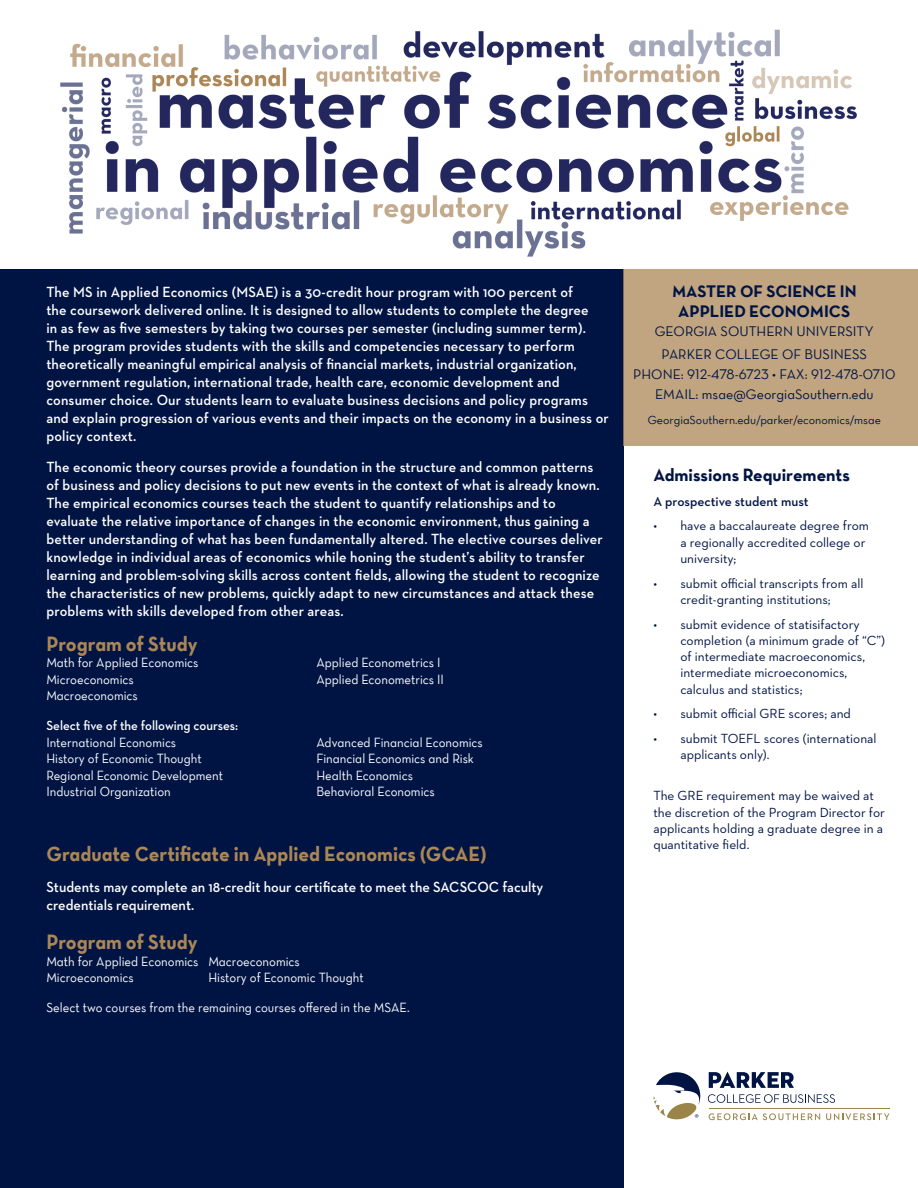
<style>
.page{position:relative;width:918px;height:1188px;background:#fff}
.page>*{position:absolute;margin:0;border:0;box-sizing:border-box;transform-origin:0 0}
.t1{font:21px "Neutra Text TF Bold Alt";color:#ac8756;scale:.95 1}
.t2{font:18px "Neutra Text TF Bold Alt";color:#001444}
.t3{font:16.95px/19.8px "Neutra Text TF Bold Alt";color:#001444;text-align:center}
.t4{font:600 15px/18px "Neutraface 2 Text";letter-spacing:.01em;color:#fff;scale:.95 1}
.t5{font:14.1px "Neutra Text Book Alt";color:#001444}
.t6{font:13.5px/16.2px "Neutraface 2 Text";color:#001444}
.t7{font:13.5px/16.5px "Neutra Text Book Alt";color:#fff;scale:.95 1}
.t8{font:600 13.5px/16.5px "Neutraface 2 Text";color:#fff;scale:.95 1}
.t9{font:600 13.5px "Neutraface 2 Text";color:#001444}
.t10{font:12px "Neutra Text Book Alt";color:#001444}
.s1{font-family:"Neutra Text Book Alt";font-weight:400}
</style>
<div class="page">
<div style="left:0;top:267px;width:623px;height:921px;background:#001444"></div>
<div style="left:623px;top:267px;width:295px;height:179px;background:#c0a580"></div>
<img style="left:0;top:29px;width:918px;height:240px">
<svg style="left:653px;top:1072px;width:48px;height:48px"></svg>
<svg style="left:709px;top:1072px;width:85px;height:16px"></svg>
<svg style="left:708px;top:1094px;width:127px;height:9px"></svg>
<svg style="left:709px;top:1113px;width:111px;height:7px"></svg>
<svg style="left:826px;top:1113px;width:63px;height:7px"></svg>
<hr style="left:709px;top:1108px;width:180px;height:1px;background:#9a8448">
<p class="t4" style="left:46px;top:283px;width:593px">The MS in Applied Economics (MSAE) is a 30-credit hour program with 100 percent of<br>the coursework delivered online. It is designed to allow students to complete the degree<br>in as few as five semesters by taking two courses per semester (including summer term).<br>The program provides students with the skills and competencies necessary to perform theoretically meaningful empirical analysis of financial markets, industrial organization, government regulation, international trade, health care, economic development and consumer choice. Our students learn to evaluate business decisions and policy programs and explain progression of various events and their impacts on the economy in a business or policy context.</p>
<p class="t4" style="left:46px;top:458px;width:587px">The economic theory courses provide a foundation in the structure and common patterns of business and policy decisions to put new events in the context of what is already known.<br>The empirical economics courses teach the student to quantify relationships and to evaluate the relative importance of changes in the economic environment, thus gaining a better understanding of what has been fundamentally altered. The elective courses deliver knowledge in individual areas of economics while honing the student’s ability to transfer learning and problem-solving skills across content fields, allowing the student to recognize the characteristics of new problems, quickly adapt to new circumstances and attack these problems with skills developed from other areas.</p>
<p class="t1" style="left:46px;top:631px;width:160px">Program of Study</p>
<p class="t7" style="left:46px;top:654px;width:162px">Math for Applied Economics</p>
<p class="t7" style="left:316px;top:654px;width:132px">Applied Econometrics I</p>
<p class="t7" style="left:46px;top:671px;width:93px">Microeconomics</p>
<p class="t7" style="left:316px;top:671px;width:136px">Applied Econometrics II</p>
<p class="t7" style="left:46px;top:687px;width:98px">Macroeconomics</p>
<p class="t8" style="left:46px;top:717px;width:203px">Select five of the following courses:<br><span class="s1">International Economics</span></p>
<p class="t7" style="left:316px;top:734px;width:177px">Advanced Financial Economics</p>
<p class="t7" style="left:46px;top:750px;width:165px">History of Economic Thought</p>
<p class="t7" style="left:316px;top:750px;width:167px">Financial Economics and Risk</p>
<p class="t7" style="left:46px;top:767px;width:187px">Regional Economic Development</p>
<p class="t7" style="left:316px;top:767px;width:103px">Health Economics</p>
<p class="t7" style="left:46px;top:783px;width:133px">Industrial Organization</p>
<p class="t7" style="left:316px;top:783px;width:126px">Behavioral Economics</p>
<p class="t1" style="left:46px;top:841px;width:465px">Graduate Certificate in Applied Economics (GCAE)</p>
<p class="t4" style="left:46px;top:878px;width:525px">Students may complete an 18-credit hour certificate to meet the SACSCOC faculty credentials requirement.</p>
<p class="t1" style="left:46px;top:929px;width:160px">Program of Study</p>
<p class="t7" style="left:46px;top:953px;width:268px">Math for Applied Economics Macroeconomics<br>Microeconomics</p>
<p class="t7" style="left:208px;top:969px;width:165px">History of Economic Thought</p>
<p class="t7" style="left:46px;top:999px;width:384px">Select two courses from the remaining courses offered in the MSAE.</p>
<p class="t3" style="left:672px;top:281px;width:186px">MASTER OF SCIENCE IN<br>APPLIED ECONOMICS</p>
<p class="t5" style="left:655px;top:323px;width:221px">GEORGIA SOUTHERN UNIVERSITY</p>
<p class="t5" style="left:662px;top:346px;width:207px">PARKER COLLEGE OF BUSINESS</p>
<p class="t5" style="left:633px;top:365px;width:264px">PHONE: 912-478-6723 • FAX: 912-478-0710</p>
<p class="t5" style="left:655px;top:385px;width:220px">EMAIL: msae@GeorgiaSouthern.edu</p>
<p class="t10" style="left:648px;top:413px;width:235px">GeorgiaSouthern.edu/parker/economics/msae</p>
<p class="t2" style="left:653px;top:463px;width:198px">Admissions Requirements</p>
<p class="t9" style="left:653px;top:492px;width:157px">A prospective student must</p>
<p class="t6" style="left:680px;top:518px;width:190px;text-indent:-27px">• have a baccalaureate degree from a regionally accredited college or university;</p>
<p class="t6" style="left:653px;top:575px;width:212px;text-align:center">• submit official transcripts from all credit-granting institutions;</p>
<p class="t6" style="left:680px;top:616px;width:206px;text-indent:-27px">• submit evidence of statisifactory completion (a minimum grade of “C”) of intermediate macroeconomics, intermediate microeconomics, calculus and statistics;</p>
<p class="t6" style="left:653px;top:706px;width:199px">• submit official GRE scores; and</p>
<p class="t6" style="left:680px;top:730px;width:198px;text-indent:-27px">• submit TOEFL scores (international applicants only).</p>
<p class="t6" style="left:653px;top:788px;width:233px">The GRE requirement may be waived at the discretion of the Program Director for applicants holding a graduate degree in a quantitative field.</p>
</div>
